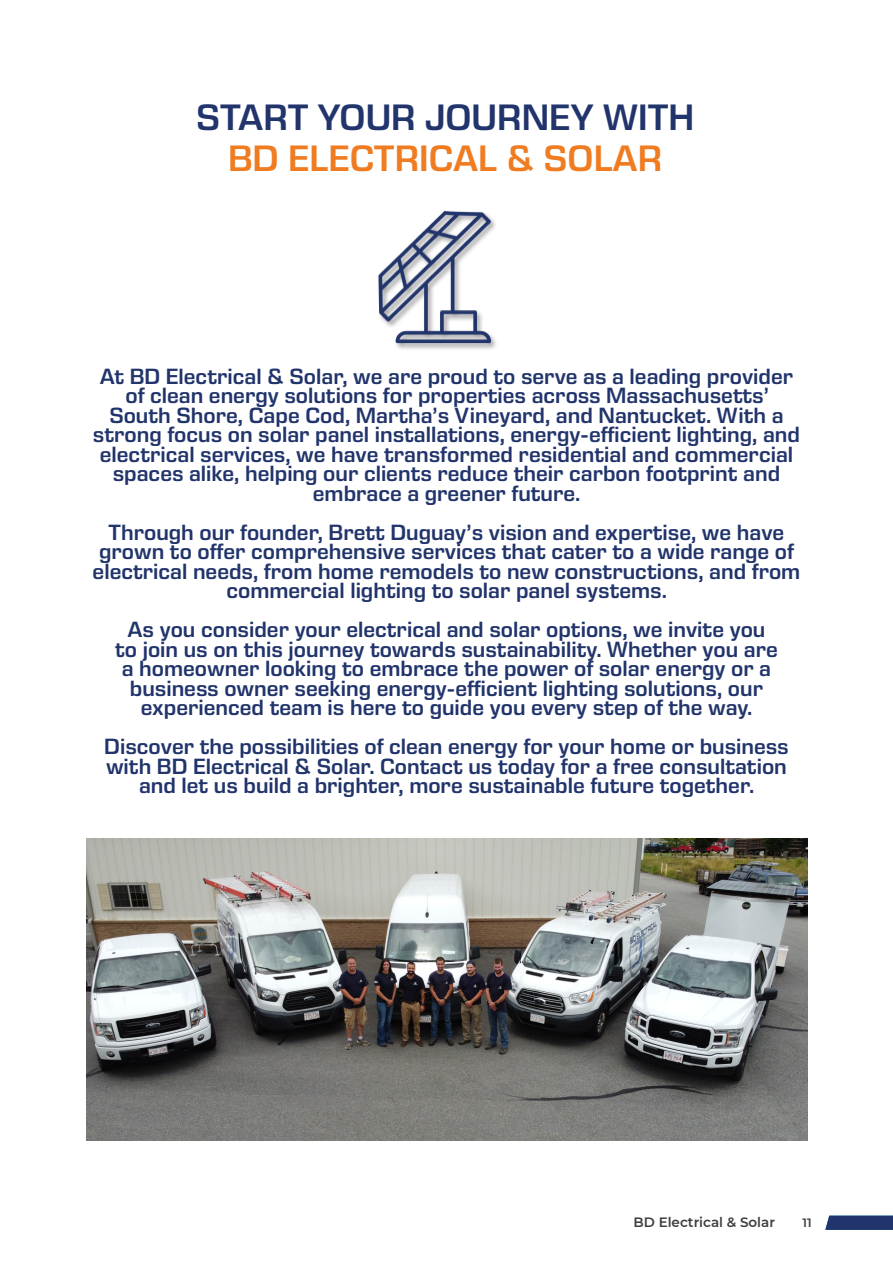
<style>
.page{position:relative;width:893px;height:1263px;background:#fff}
.page>*{position:absolute;margin:0;border:0;box-sizing:border-box;transform-origin:0 0}
.t1{font:600 37.5px "Eurostile Next LT Pro";color:#21346b}
.t2{font:600 37.5px "Eurostile Next LT Pro";color:#f07c22}
.t3{font:600 22.5px/19.5px "Eurostile Next LT Pro";color:#21346b;text-align:center}
.t4{font:600 13.5px "Montserrat";color:#3f3e3f}
.t5{font:600 12.15px "Montserrat";color:#3e3e3f}
</style>
<div class="page">
<img style="left:86px;top:839px;width:721px;height:302px">
<img style="left:378px;top:210px;width:118px;height:139px">
<svg style="left:825px;top:1216px;width:68px;height:14px"></svg>
<h1 class="t1" style="left:196px;top:97px;width:500px">START YOUR JOURNEY WITH</h1>
<h1 class="t2" style="left:228px;top:137px;width:436px">BD ELECTRICAL &amp; SOLAR</h1>
<p class="t3" style="left:93px;top:366px;width:708px">At BD Electrical &amp; Solar, we are proud to serve as a leading provider of clean energy solutions for properties across Massachusetts’ South Shore, Cape Cod, Martha’s Vineyard, and Nantucket. With a strong focus on solar panel installations, energy-efficient lighting, and electrical services, we have transformed residential and commercial spaces alike, helping our clients reduce their carbon footprint and embrace a greener future.</p>
<p class="t3" style="left:93px;top:522px;width:709px">Through our founder, Brett Duguay’s vision and expertise, we have grown to offer comprehensive services that cater to a wide range of electrical needs, from home remodels to new constructions, and from commercial lighting to solar panel systems.</p>
<p class="t3" style="left:115px;top:620px;width:664px">As you consider your electrical and solar options, we invite you to join us on this journey towards sustainability. Whether you are a homeowner looking to embrace the power of solar energy or a business owner seeking energy-efficient lighting solutions, our experienced team is here to guide you every step of the way.</p>
<p class="t3" style="left:104px;top:737px;width:686px">Discover the possibilities of clean energy for your home or business with BD Electrical &amp; Solar. Contact us today for a free consultation and let us build a brighter, more sustainable future together.</p>
<p class="t4" style="left:633px;top:1212px;width:143px">BD Electrical &amp; Solar</p>
<p class="t5" style="left:618px;top:1214px;width:158px">CORPORATE BROCHURE</p>
<p class="t5" style="left:802px;top:1214px;width:11px">11</p>
</div>
